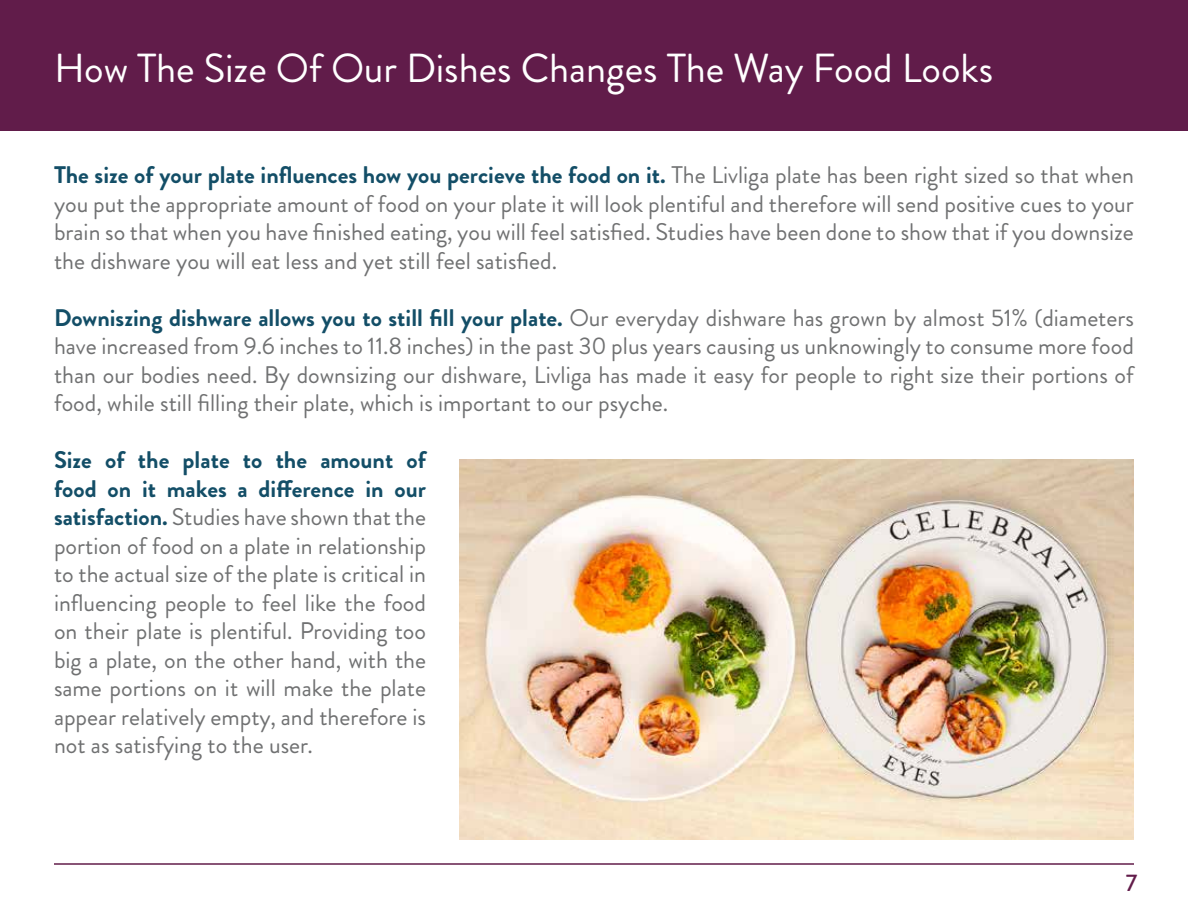
<style>
.page{position:relative;width:1188px;height:918px;background:#fff}
.page>*{position:absolute;margin:0;border:0;box-sizing:border-box;transform-origin:0 0}
.t1{font:40.5px "Brandon Grotesque";color:#fff}
.t2{font:24px/28.5px "Brandon Grotesque";color:#707172;text-align:justify}
.t3{font:500 24px "Brandon Grotesque";color:#621c4a}
.s1{font-weight:700;color:#134e67}
</style>
<div class="page">
<div style="left:0;top:0;width:1188px;height:131px;background:#611c4a"></div>
<hr style="left:54px;top:863px;width:1080px;height:2px;background:#621c4a">
<img style="left:460px;top:459px;width:674px;height:380px">
<h1 class="t1" style="left:54px;top:41px;width:941px">How The Size Of Our Dishes Changes The Way Food Looks</h1>
<p class="t2" style="left:54px;top:161px;width:1082px"><span class="s1">The size of your plate influences how you percieve the food on it.</span> The Livliga plate has been right sized so that when you put the appropriate amount of food on your plate it will look plentiful and therefore will send positive cues to your brain so that when you have finished eating, you will feel satisfied. Studies have been done to show that if you downsize the dishware you will eat less and yet still feel satisfied.</p>
<p class="t2" style="left:54px;top:304px;width:1082px"><span class="s1">Downiszing dishware allows you to still fill your plate.</span> Our everyday dishware has grown by almost 51% (diameters have increased from 9.6 inches to 11.8 inches) in the past 30 plus years causing us unknowingly to consume more food than our bodies need. By downsizing our dishware, Livliga has made it easy for people to right size their portions of food, while still filling their plate, which is important to our psyche.</p>
<p class="t2" style="left:54px;top:446px;width:374px"><span class="s1">Size of the plate to the amount of food on it makes a difference in our satisfaction.</span> Studies have shown that the portion of food on a plate in relationship to the actual size of the plate is critical in influencing people to feel like the food on their plate is plentiful. Providing too big a plate, on the other hand, with the same portions on it will make the plate appear relatively empty, and therefore is not as satisfying to the user.</p>
<p class="t3" style="left:1126px;top:866px;width:13px">7</p>
</div>
